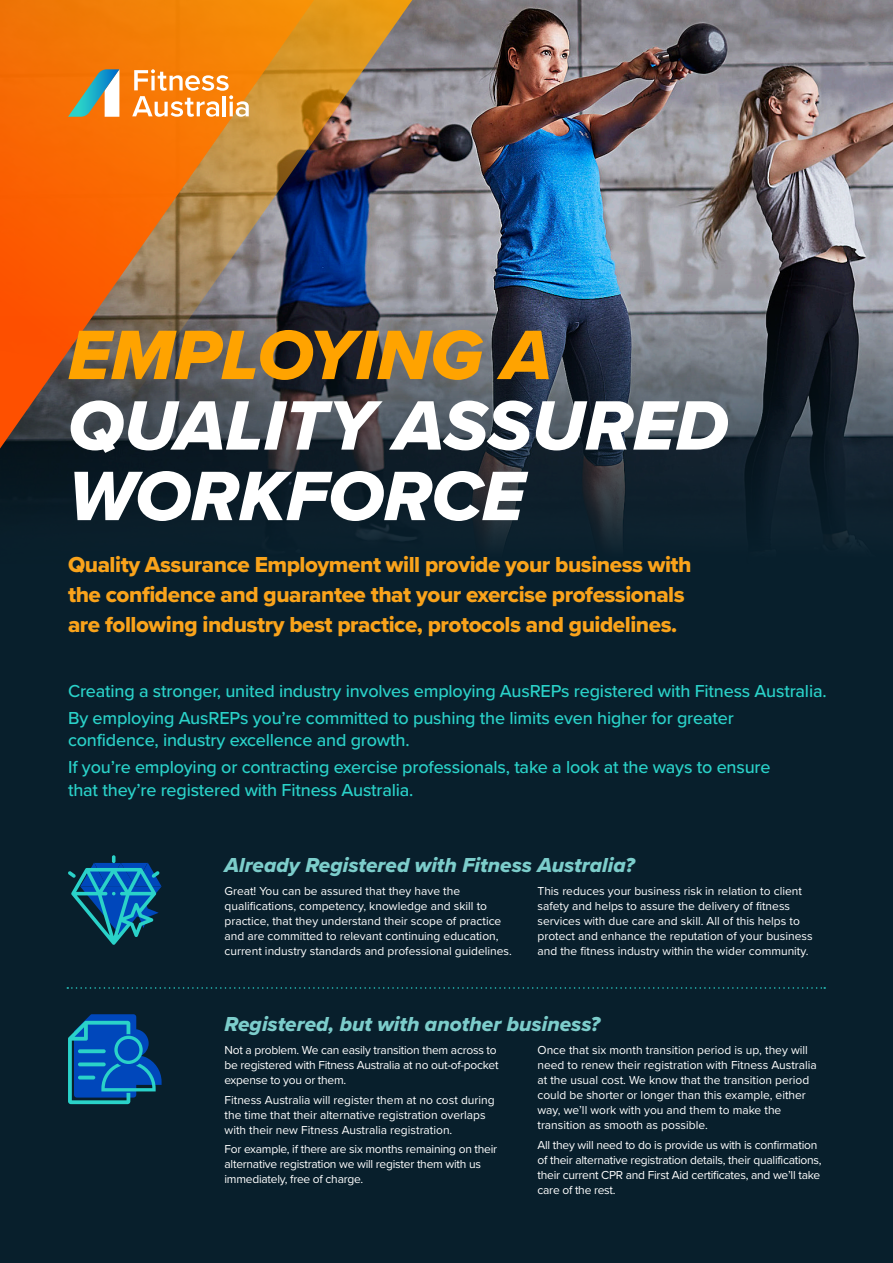
<style>
.page{position:relative;width:893px;height:1263px;background:#081f2c}
.page>*{position:absolute;margin:0;border:0;box-sizing:border-box;transform-origin:0 0}
.t1{font:72.45px/70.5px "Proxima Nova Extrabld It";color:#fff}
.Subheader{font:22.5px/30px "Proxima Nova Extrabld";letter-spacing:-.02em;color:#f9a31b}
.Subheads{font:21px "Proxima Nova Extrabld It";color:#7ccdcb}
.Intro_copy{font:500 18px/22.5px "Proxima Nova";letter-spacing:-.01em;color:#2ad2c9}
.Body_copy{font:12px/15px "Proxima Nova";color:#fff}
.Body_copy-2{font:12px/15px "Proxima Nova";letter-spacing:-.02em;color:#fff}
.s1{color:#ffa300}
</style>
<div class="page">
<img style="left:834px;top:0;width:59px;height:545px">
<img style="left:0;top:0;width:834px;height:546px">
<svg style="left:132px;top:69px;width:117px;height:48px;background:#f8a24d"></svg>
<svg style="left:68px;top:69px;width:51px;height:48px;background:#aba47e"></svg>
<svg style="left:67px;top:987px;width:758px;height:2px"></svg>
<svg style="left:68px;top:855px;width:94px;height:90px"></svg>
<svg style="left:68px;top:1014px;width:94px;height:90px"></svg>
<h1 class="t1" style="left:68px;top:319px;width:662px"><span class="s1">EMPLOYING A<br></span>QUALITY ASSURED<br>WORKFORCE</h1>
<p class="Subheader" style="left:68px;top:549px;width:625px">Quality Assurance Employment will provide your business with the confidence and guarantee that your exercise professionals are following industry best practice, protocols and guidelines.</p>
<p class="Intro_copy" style="left:68px;top:679px;width:760px">Creating a stronger, united industry involves employing AusREPs registered with Fitness Australia.</p>
<p class="Intro_copy" style="left:68px;top:706px;width:667px">By employing AusREPs you’re committed to pushing the limits even higher for greater confidence, industry excellence and growth.</p>
<p class="Intro_copy" style="left:68px;top:755px;width:704px">If you’re employing or contracting exercise professionals, take a look at the ways to ensure that they’re registered with Fitness Australia.</p>
<p class="Subheads" style="left:225px;top:849px;width:412px">Already Registered with Fitness Australia?</p>
<p class="Body_copy" style="left:225px;top:883px;width:289px">Great! You can be assured that they have the qualifications, competency, knowledge and skill to practice, that they understand their scope of practice and are committed to relevant continuing education, current industry standards and professional guidelines.</p>
<p class="Body_copy" style="left:537px;top:883px;width:277px">This reduces your business risk in relation to client safety and helps to assure the delivery of fitness services with due care and skill. All of this helps to protect and enhance the reputation of your business and the fitness industry within the wider community.</p>
<p class="Subheads" style="left:225px;top:1008px;width:377px">Registered, but with another business?</p>
<p class="Body_copy-2" style="left:225px;top:1042px;width:276px">Not a problem. We can easily transition them across to be registered with Fitness Australia at no out-of-pocket expense to you or them.</p>
<p class="Body_copy" style="left:225px;top:1091px;width:272px">Fitness Australia will register them at no cost during the time that their alternative registration overlaps with their new Fitness Australia registration.</p>
<p class="Body_copy-2" style="left:225px;top:1141px;width:274px">For example, if there are six months remaining on their alternative registration we will register them with us immediately, free of charge.</p>
<p class="Body_copy" style="left:537px;top:1042px;width:281px">Once that six month transition period is up, they will need to renew their registration with Fitness Australia at the usual cost. We know that the transition period could be shorter or longer than this example, either way, we’ll work with you and them to make the transition as smooth as possible.</p>
<p class="Body_copy-2" style="left:537px;top:1136px;width:286px">All they will need to do is provide us with is confirmation of their alternative registration details, their qualifications, their current CPR and First Aid certificates, and we’ll take care of the rest.</p>
</div>
